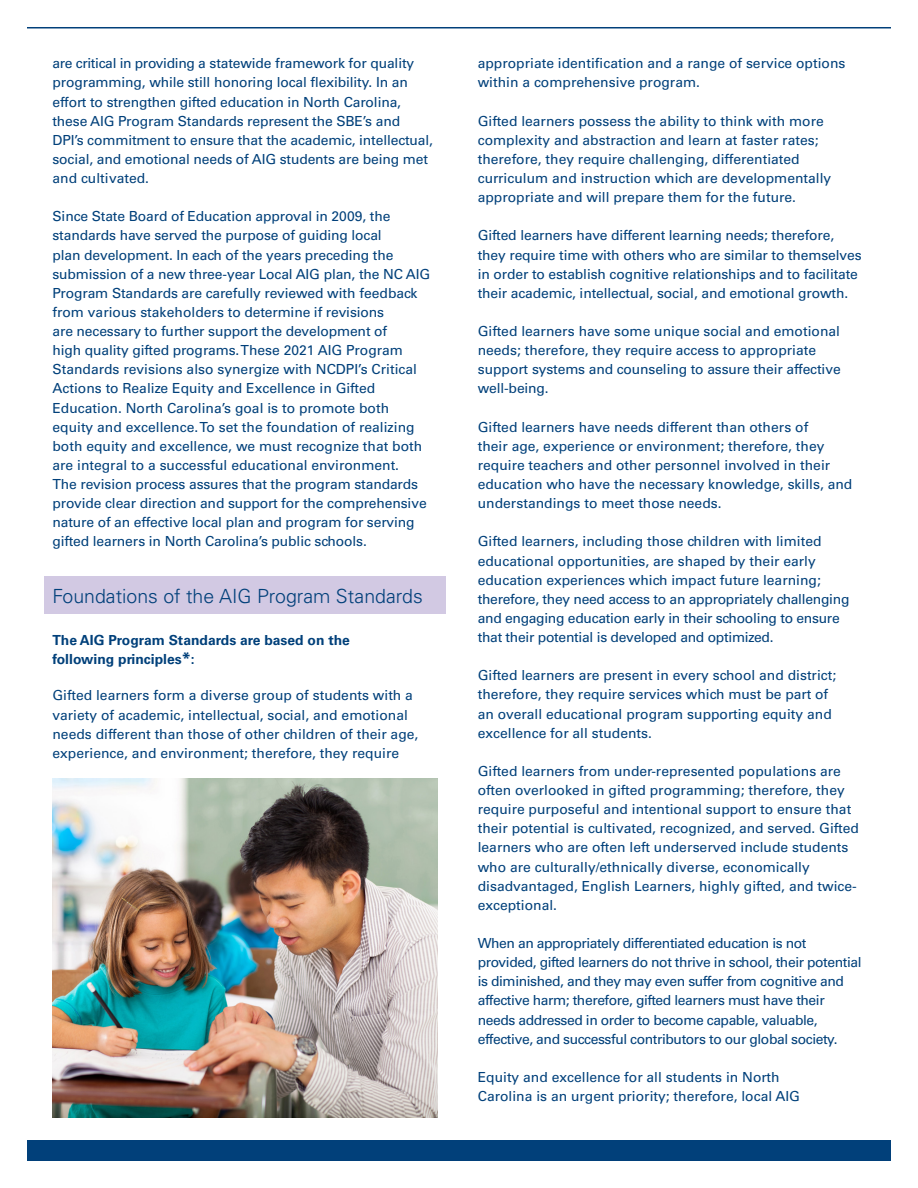
<style>
.page{position:relative;width:918px;height:1188px;background:#fff}
.page>*{position:absolute;margin:0;border:0;box-sizing:border-box;transform-origin:0 0}
.Section_Title{font:300 19.5px "Univers LT Std";color:#01407a}
.t1{font:13.8px/19.2px "Univers LT Std";color:#01407a}
.t2{font:13.8px/19.2px "Univers LT Std";letter-spacing:-.03em;color:#01407a}
.t3{font:13.8px/19.2px "Univers LT Std";letter-spacing:-.02em;color:#01407a}
.t4{font:700 13.8px/19.2px "Univers LT Std";color:#01407a}
.s1{font-size:16.5px}
</style>
<div class="page">
<hr style="left:27px;top:27px;width:864px;height:1px;background:#01407a">
<div style="left:27px;top:1140px;width:864px;height:21px;background:#01407a"></div>
<div style="left:44px;top:576px;width:401px;height:38px;background:#d2c9e3"></div>
<img style="left:52px;top:779px;width:385px;height:338px">
<p class="t1" style="left:52px;top:54px;width:382px">are critical in providing a statewide framework for quality programming, while still honoring local flexibility. In an effort to strengthen gifted education in North Carolina, these AIG Program Standards represent the SBE’s and DPI’s commitment to ensure that the academic, intellectual, social, and emotional needs of AIG students are being met and cultivated.</p>
<p class="t1" style="left:52px;top:207px;width:379px">Since State Board of Education approval in 2009, the standards have served the purpose of guiding local<br>plan development. In each of the years preceding the submission of a new three-year Local AIG plan, the NC AIG Program Standards are carefully reviewed with feedback from various stakeholders to determine if revisions<br>are necessary to further support the development of<br>high quality gifted programs. These 2021 AIG Program Standards revisions also synergize with NCDPI’s Critical Actions to Realize Equity and Excellence in Gifted Education. North Carolina’s goal is to promote both equity and excellence. To set the foundation of realizing both equity and excellence, we must recognize that both are integral to a successful educational environment.<br>The revision process assures that the program standards provide clear direction and support for the comprehensive nature of an effective local plan and program for serving gifted learners in North Carolina’s public schools.</p>
<p class="Section_Title" style="left:52px;top:584px;width:372px">Foundations of the AIG Program Standards</p>
<p class="t4" style="left:52px;top:631px;width:299px">The AIG Program Standards are based on the following principles<span class="s1">*</span>:</p>
<p class="t1" style="left:52px;top:686px;width:367px">Gifted learners form a diverse group of students with a variety of academic, intellectual, social, and emotional needs different than those of other children of their age, experience, and environment; therefore, they require</p>
<p class="t1" style="left:478px;top:54px;width:369px">appropriate identification and a range of service options within a comprehensive program.</p>
<p class="t1" style="left:478px;top:111px;width:355px">Gifted learners possess the ability to think with more complexity and abstraction and learn at faster rates; therefore, they require challenging, differentiated curriculum and instruction which are developmentally appropriate and will prepare them for the future.</p>
<p class="t1" style="left:478px;top:226px;width:385px">Gifted learners have different learning needs; therefore, they require time with others who are similar to themselves in order to establish cognitive relationships and to facilitate their academic, intellectual, social, and emotional growth.</p>
<p class="t1" style="left:478px;top:322px;width:365px">Gifted learners have some unique social and emotional needs; therefore, they require access to appropriate support systems and counseling to assure their affective well-being.</p>
<p class="t1" style="left:478px;top:417px;width:376px">Gifted learners have needs different than others of<br>their age, experience or environment; therefore, they require teachers and other personnel involved in their education who have the necessary knowledge, skills, and understandings to meet those needs.</p>
<p class="t3" style="left:478px;top:532px;width:373px">Gifted learners, including those children with limited educational opportunities, are shaped by their early education experiences which impact future learning; therefore, they need access to an appropriately challenging and engaging education early in their schooling to ensure that their potential is developed and optimized.</p>
<p class="t1" style="left:478px;top:666px;width:360px">Gifted learners are present in every school and district; therefore, they require services which must be part of an overall educational program supporting equity and excellence for all students.</p>
<p class="t1" style="left:478px;top:762px;width:383px">Gifted learners from under-represented populations are often overlooked in gifted programming; therefore, they require purposeful and intentional support to ensure that their potential is cultivated, recognized, and served. Gifted learners who are often left underserved include students who are culturally/ethnically diverse, economically disadvantaged, English Learners, highly gifted, and twice&shy;exceptional.</p>
<p class="t2" style="left:478px;top:934px;width:385px">When an appropriately differentiated education is not provided, gifted learners do not thrive in school, their potential is diminished, and they may even suffer from cognitive and affective harm; therefore, gifted learners must have their needs addressed in order to become capable, valuable, effective, and successful contributors to our global society.</p>
<p class="t1" style="left:478px;top:1068px;width:303px">Equity and excellence for all students in North</p>
<p class="t1" style="left:478px;top:1087px;width:324px">Carolina is an urgent priority; therefore, local AIG</p>
</div>
